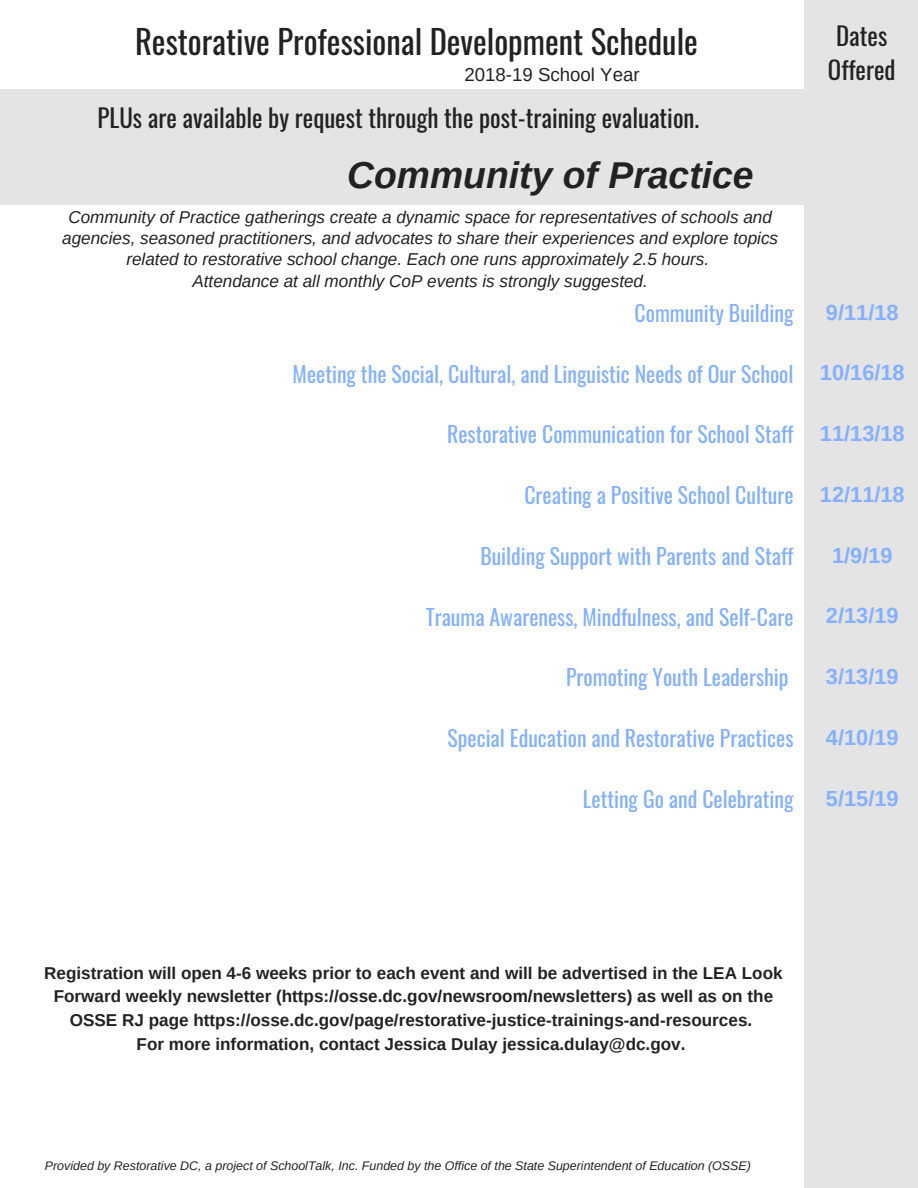
<style>
.page{position:relative;width:918px;height:1188px;background:#fff}
.page>*{position:absolute;margin:0;border:0;box-sizing:border-box;transform-origin:0 0}
.t1{font:italic 700 37.35px "Arimo";color:#222}
.t2{font:32.7px "Oswald";color:#222}
.t3{font:28.05px "Oswald";color:#222}
.t4{font:24.9px/33.8px "Oswald";color:#222;text-align:center}
.t5{font:21.75px "Oswald";color:#84b0ff}
.t6{font:700 21.75px "Arimo";color:#84b0ff}
.t7{font:18.75px "Arimo";color:#222}
.t8{font:700 17.1px/23.7px "Arimo";color:#222;text-align:center}
.t9{font:italic 17.1px/21.3px "Arimo";color:#222;text-align:center}
.t10{font:italic 12.45px "Arimo";color:#222}
</style>
<div class="page">
<div style="left:0;top:89px;width:818px;height:57px;background:#e4e4e4"></div>
<div style="left:804px;top:0;width:114px;height:1188px;background:#e4e4e4"></div>
<div style="left:0;top:147px;width:826px;height:58px;background:#e4e4e4"></div>
<h2 class="t2" style="left:135px;top:16px;width:564px">Restorative Professional Development Schedule</h2>
<p class="t7" style="left:464px;top:64px;width:177px">2018-19 School Year</p>
<p class="t4" style="left:98px;top:100px;width:603px">PLUs are available by request through the post-training evaluation.</p>
<h1 class="t1" style="left:347px;top:154px;width:408px">Community of Practice</h1>
<p class="t9" style="left:62px;top:206px;width:717px">Community of Practice gatherings create a dynamic space for representatives of schools and agencies, seasoned practitioners, and advocates to share their experiences and explore topics related to restorative school change. Each one runs approximately 2.5 hours.<br>Attendance at all monthly CoP events is strongly suggested.</p>
<p class="t5" style="left:635px;top:296px;width:160px">Community Building</p>
<p class="t5" style="left:293px;top:357px;width:502px">Meeting the Social, Cultural, and Linguistic Needs of Our School</p>
<p class="t5" style="left:447px;top:417px;width:348px">Restorative Communication for School Staff</p>
<p class="t5" style="left:524px;top:478px;width:271px">Creating a Positive School Culture</p>
<p class="t5" style="left:480px;top:539px;width:315px">Building Support with Parents and Staff</p>
<p class="t5" style="left:426px;top:600px;width:369px">Trauma Awareness, Mindfulness, and Self-Care</p>
<p class="t5" style="left:566px;top:660px;width:224px">Promoting Youth Leadership</p>
<p class="t5" style="left:448px;top:721px;width:347px">Special Education and Restorative Practices</p>
<p class="t5" style="left:583px;top:782px;width:212px">Letting Go and Celebrating</p>
<p class="t4" style="left:828px;top:18px;width:69px">Dates<br>Offered</p>
<p class="t3" style="left:834px;top:53px;width:59px">Dates</p>
<p class="t6" style="left:826px;top:300px;width:74px">9/11/18</p>
<p class="t6" style="left:820px;top:361px;width:86px">10/16/18</p>
<p class="t6" style="left:820px;top:421px;width:86px">11/13/18</p>
<p class="t6" style="left:820px;top:482px;width:86px">12/11/18</p>
<p class="t6" style="left:832px;top:543px;width:62px">1/9/19</p>
<p class="t6" style="left:826px;top:604px;width:74px">2/13/19</p>
<p class="t6" style="left:826px;top:664px;width:74px">3/13/19</p>
<p class="t6" style="left:826px;top:725px;width:74px">4/10/19</p>
<p class="t6" style="left:826px;top:786px;width:74px">5/15/19</p>
<p class="t8" style="left:44px;top:961px;width:740px">Registration will open 4-6 weeks prior to each event and will be advertised in the LEA Look Forward weekly newsletter (https://osse.dc.gov/newsroom/newsletters) as well as on the OSSE RJ page https://osse.dc.gov/page/restorative-justice-trainings-and-resources.<br>For more information, contact Jessica Dulay jessica.dulay@dc.gov.</p>
<p class="t10" style="left:45px;top:1159px;width:708px">Provided by Restorative DC, a project of SchoolTalk, Inc. Funded by the Office of the State Superintendent of Education (OSSE)</p>
</div>
